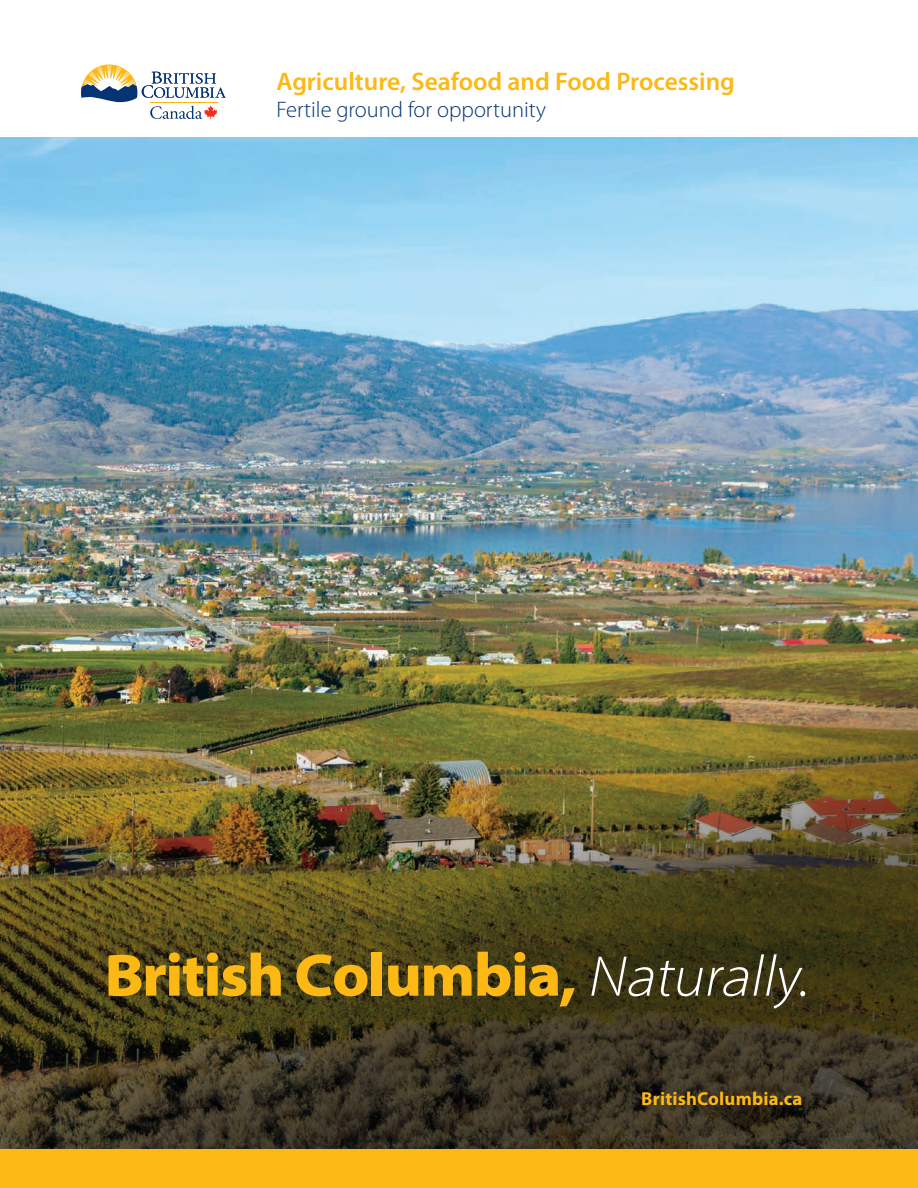
<style>
.page{position:relative;width:918px;height:1188px;background:#fff}
.page>*{position:absolute;margin:0;border:0;box-sizing:border-box;transform-origin:0 0}
.t1{font:600 25.5px "Myriad Pro";color:#fcb814}
.t2{font:300 22.5px "Myriad Pro";color:#053474}
.t3{font:700 18.75px "Myriad Pro";letter-spacing:.01em;color:#fcb814}
</style>
<div class="page">
<img style="left:0;top:137px;width:918px;height:446px">
<img style="left:0;top:583px;width:918px;height:15px">
<img style="left:0;top:598px;width:918px;height:551px">
<svg style="left:81px;top:64px;width:145px;height:55px"></svg>
<svg style="left:109px;top:952px;width:172px;height:44px;background:#a88015"></svg>
<svg style="left:296px;top:954px;width:72px;height:42px;background:#9b7715"></svg>
<div style="left:372px;top:953px;width:10px;height:43px;background:#fcb814"></div>
<svg style="left:388px;top:952px;width:187px;height:55px;background:#856814"></svg>
<svg style="left:591px;top:957px;width:63px;height:39px;background:#615d43"></svg>
<svg style="left:660px;top:954px;width:145px;height:55px;background:#534e31"></svg>
<div style="left:0;top:1149px;width:918px;height:39px;background:#fcb814"></div>
<p class="t1" style="left:276px;top:68px;width:460px">Agriculture, Seafood and Food Processing</p>
<p class="t2" style="left:276px;top:97px;width:271px">Fertile ground for opportunity</p>
<p class="t3" style="left:641px;top:1088px;width:163px">BritishColumbia.ca</p>
</div>
